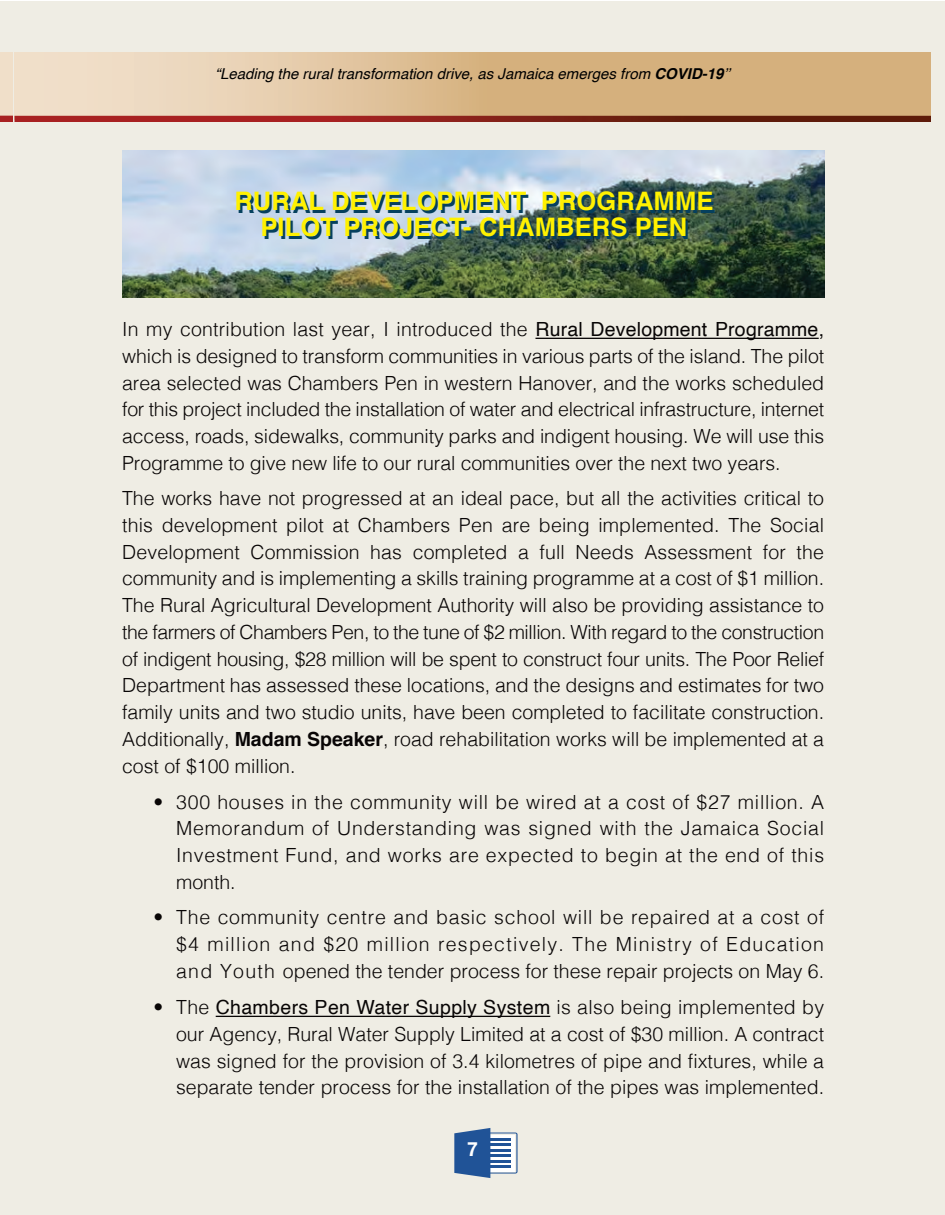
<style>
.page{position:relative;width:945px;height:1215px;background:#fff}
.page>*{position:absolute;margin:0;border:0;box-sizing:border-box;transform-origin:0 0}
.t1{font:700 25.5px "Helvetica";letter-spacing:.005em;color:#fff101}
.t2{font:300 19.5px/26.7px "Helvetica";color:#080505;text-align:justify}
.t3{font:700 19.5px "Helvetica Neue";color:#fff}
.t4{font:italic 15px "Helvetica";color:#000}
.s1{font-weight:700}
.s2{font-weight:400}
</style>
<div class="page">
<div style="left:0;top:2px;width:945px;height:1213px;background:#efede4"></div>
<svg style="left:14px;top:52px;width:917px;height:64px"></svg>
<svg style="left:14px;top:116px;width:917px;height:6px"></svg>
<div style="left:0;top:52px;width:13px;height:67px;background:#f0dfc9"></div>
<svg style="left:0;top:116px;width:13px;height:6px"></svg>
<svg style="left:454px;top:1128px;width:64px;height:50px"></svg>
<img style="left:122px;top:151px;width:702px;height:147px">
<hr style="left:536px;top:338px;width:283px;height:1px;background:#080505">
<hr style="left:216px;top:1016px;width:334px;height:1px;background:#080505">
<p class="t4" style="left:215px;top:68px;width:516px">“Leading the rural transformation drive, as Jamaica emerges from <span class="s1">COVID-19</span>’’</p>
<p class="t1" style="left:234px;top:190px;width:481px">RURAL DEVELOPMENT PROGRAMME</p>
<p class="t1" style="left:260px;top:217px;width:428px">PILOT PROJECT- CHAMBERS PEN</p>
<p class="t2" style="left:122px;top:318px;width:704px">In my contribution last year, I introduced the <span class="s2">Rural Development Programme, </span>which is designed to transform communities in various parts of the island. The pilot area selected was Chambers Pen in western Hanover, and the works scheduled for this project included the installation of water and electrical infrastructure, internet access, roads, sidewalks, community parks and indigent housing. We will use this Programme to give new life to our rural communities over the next two years.</p>
<p class="t2" style="left:122px;top:487px;width:704px">The works have not progressed at an ideal pace, but all the activities critical to this development pilot at Chambers Pen are being implemented. The Social Development Commission has completed a full Needs Assessment for the community and is implementing a skills training programme at a cost of $1 million.<br>The Rural Agricultural Development Authority will also be providing assistance to the farmers of Chambers Pen, to the tune of $2 million. With regard to the construction of indigent housing, $28 million will be spent to construct four units. The Poor Relief Department has assessed these locations, and the designs and estimates for two family units and two studio units, have been completed to facilitate construction.<br>Additionally, <span class="s1">Madam Speaker</span>, road rehabilitation works will be implemented at a cost of $100 million.</p>
<p class="t2" style="left:176px;top:790px;width:650px;text-indent:-23px">• 300 houses in the community will be wired at a cost of $27 million. A Memorandum of Understanding was signed with the Jamaica Social Investment Fund, and works are expected to begin at the end of this month.</p>
<p class="t2" style="left:176px;top:906px;width:650px;text-indent:-23px">• The community centre and basic school will be repaired at a cost of $4 million and $20 million respectively. The Ministry of Education and Youth opened the tender process for these repair projects on May 6.</p>
<p class="t2" style="left:176px;top:996px;width:650px;text-indent:-23px">• The <span class="s2">Chambers Pen Water Supply System</span> is also being implemented by our Agency, Rural Water Supply Limited at a cost of $30 million. A contract was signed for the provision of 3.4 kilometres of pipe and fixtures, while a separate tender process for the installation of the pipes was implemented.</p>
<p class="t3" style="left:467px;top:1137px;width:12px">7</p>
</div>
